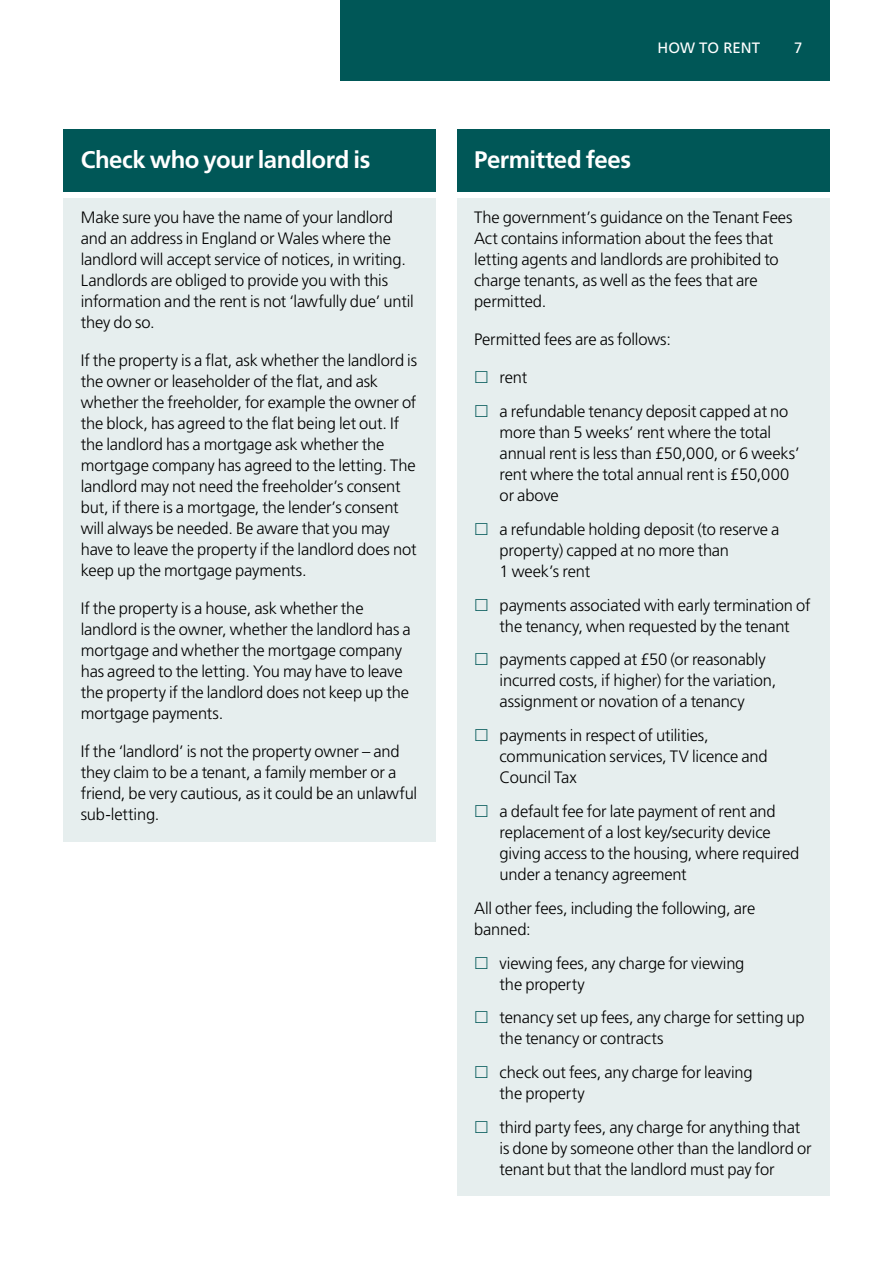
<style>
.page{position:relative;width:893px;height:1263px;background:#fff}
.page>*{position:absolute;margin:0;border:0;box-sizing:border-box;transform-origin:0 0}
.t1{font:700 24px "Frutiger LT Std";letter-spacing:-.02em;color:#fff}
.t2{font:300 16.5px/21px "Frutiger LT Std";letter-spacing:-.01em;color:#000}
.t3{font:15px "Frutiger LT Std";color:#fff}
</style>
<div class="page">
<div style="left:340px;top:0;width:489px;height:81px;background:#005757"></div>
<div style="left:64px;top:129px;width:372px;height:62px;background:#005757"></div>
<div style="left:64px;top:198px;width:372px;height:151px;background:#e6eeee"></div>
<div style="left:64px;top:341px;width:372px;height:256px;background:#e6eeee"></div>
<div style="left:64px;top:589px;width:372px;height:151px;background:#e6eeee"></div>
<div style="left:64px;top:732px;width:372px;height:109px;background:#e6eeee"></div>
<div style="left:457px;top:129px;width:372px;height:62px;background:#005757"></div>
<div style="left:457px;top:198px;width:372px;height:130px;background:#e6eeee"></div>
<div style="left:457px;top:320px;width:372px;height:46px;background:#e6eeee"></div>
<div style="left:457px;top:358px;width:372px;height:46px;background:#e6eeee"></div>
<div style="left:457px;top:392px;width:372px;height:130px;background:#e6eeee"></div>
<div style="left:457px;top:510px;width:372px;height:88px;background:#e6eeee"></div>
<div style="left:457px;top:585px;width:372px;height:68px;background:#e6eeee"></div>
<div style="left:457px;top:640px;width:372px;height:89px;background:#e6eeee"></div>
<div style="left:457px;top:716px;width:372px;height:88px;background:#e6eeee"></div>
<div style="left:457px;top:792px;width:372px;height:109px;background:#e6eeee"></div>
<div style="left:457px;top:889px;width:372px;height:67px;background:#e6eeee"></div>
<div style="left:457px;top:943px;width:372px;height:68px;background:#e6eeee"></div>
<div style="left:457px;top:998px;width:372px;height:67px;background:#e6eeee"></div>
<div style="left:457px;top:1053px;width:372px;height:67px;background:#e6eeee"></div>
<div style="left:457px;top:1108px;width:372px;height:88px;background:#e6eeee"></div>
<h1 class="t1" style="left:81px;top:146px;width:291px">Check who your landlord is</h1>
<p class="t2" style="left:81px;top:207px;width:334px">Make sure you have the name of your landlord and an address in England or Wales where the landlord will accept service of notices, in writing.<br>Landlords are obliged to provide you with this information and the rent is not ‘lawfully due’ until they do so.</p>
<p class="t2" style="left:81px;top:350px;width:338px">If the property is a flat, ask whether the landlord is the owner or leaseholder of the flat, and ask whether the freeholder, for example the owner of the block, has agreed to the flat being let out. If the landlord has a mortgage ask whether the mortgage company has agreed to the letting. The landlord may not need the freeholder’s consent but, if there is a mortgage, the lender’s consent will always be needed. Be aware that you may have to leave the property if the landlord does not keep up the mortgage payments.</p>
<p class="t2" style="left:81px;top:598px;width:332px">If the property is a house, ask whether the landlord is the owner, whether the landlord has a mortgage and whether the mortgage company has agreed to the letting. You may have to leave the property if the landlord does not keep up the mortgage payments.</p>
<p class="t2" style="left:81px;top:741px;width:338px">If the ‘landlord’ is not the property owner – and they claim to be a tenant, a family member or a friend, be very cautious, as it could be an unlawful sub-letting.</p>
<p class="t3" style="left:658px;top:39px;width:104px">HOW TO RENT</p>
<p class="t3" style="left:794px;top:39px;width:10px">7</p>
<h1 class="t1" style="left:474px;top:146px;width:159px">Permitted fees</h1>
<p class="t2" style="left:474px;top:207px;width:320px">The government’s guidance on the Tenant Fees Act contains information about the fees that letting agents and landlords are prohibited to charge tenants, as well as the fees that are permitted.</p>
<p class="t2" style="left:474px;top:329px;width:198px">Permitted fees are as follows:</p>
<p class="t2" style="left:500px;top:361px;width:290px;line-height:33.8px">rent<br>a refundable tenancy deposit capped at no</p>
<p class="t2" style="left:500px;top:422px;width:301px">more than 5 weeks’ rent where the total annual rent is less than £50,000, or 6 weeks’ rent where the total annual rent is £50,000 or above</p>
<p class="t2" style="left:500px;top:519px;width:281px">a refundable holding deposit (to reserve a property) capped at no more than<br>1 week’s rent</p>
<p class="t2" style="left:500px;top:595px;width:312px">payments associated with early termination of the tenancy, when requested by the tenant</p>
<p class="t2" style="left:500px;top:649px;width:278px">payments capped at £50 (or reasonably incurred costs, if higher) for the variation, assignment or novation of a tenancy</p>
<p class="t2" style="left:500px;top:725px;width:270px">payments in respect of utilities, communication services, TV licence and<br>Council Tax</p>
<p class="t2" style="left:500px;top:801px;width:301px">a default fee for late payment of rent and replacement of a lost key/security device giving access to the housing, where required under a tenancy agreement</p>
<p class="t2" style="left:474px;top:898px;width:283px">All other fees, including the following, are banned:</p>
<p class="t2" style="left:500px;top:952px;width:246px">viewing fees, any charge for viewing the property</p>
<p class="t2" style="left:500px;top:1007px;width:307px">tenancy set up fees, any charge for setting up the tenancy or contracts</p>
<p class="t2" style="left:500px;top:1062px;width:255px">check out fees, any charge for leaving the property</p>
<p class="t2" style="left:500px;top:1117px;width:313px">third party fees, any charge for anything that is done by someone other than the landlord or tenant but that the landlord must pay for</p>
</div>
